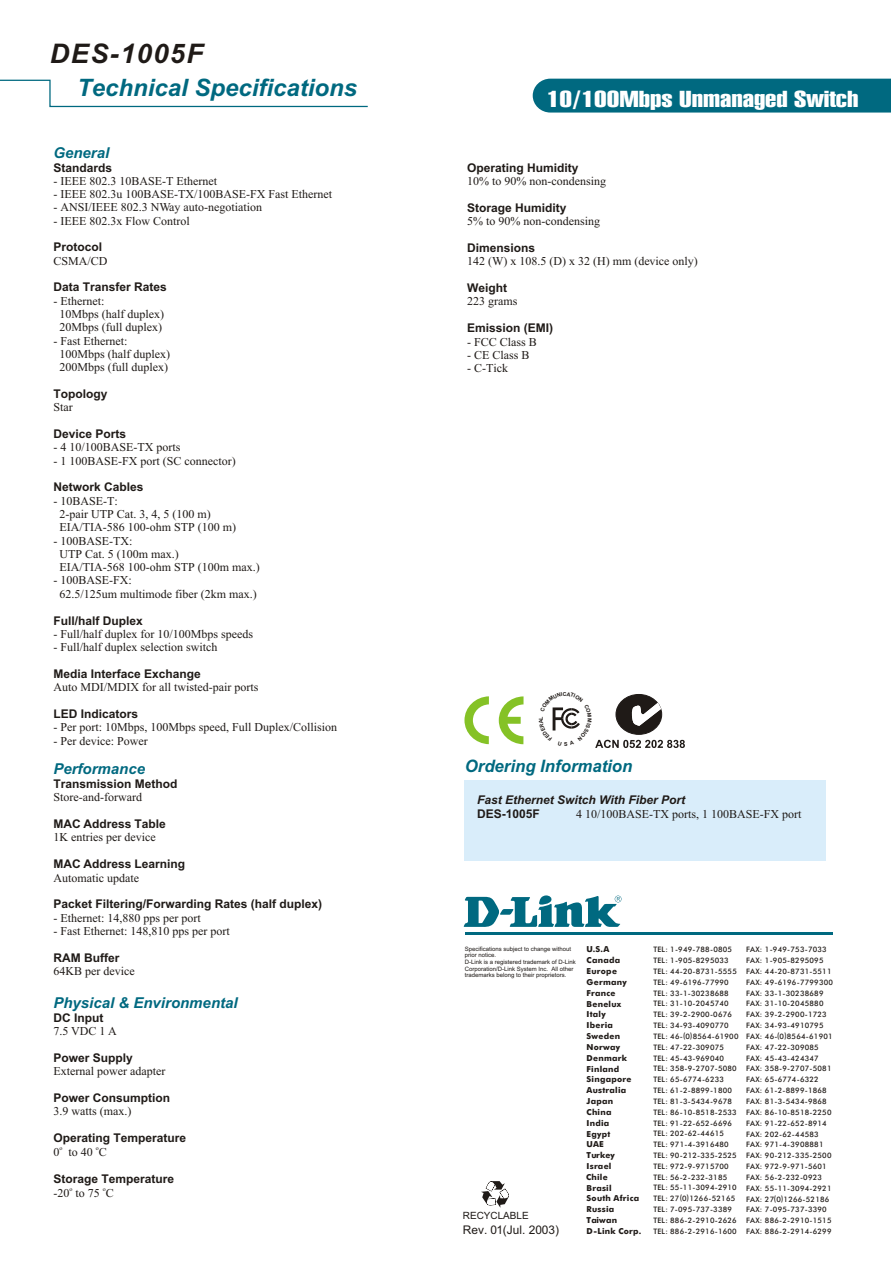
<style>
.page{position:relative;width:891px;height:1263px;background:#fff}
.page>*{position:absolute;margin:0;border:0;box-sizing:border-box;transform-origin:0 0}
.t1{font:italic 700 27px "Arial";letter-spacing:.055em;color:#1f1a17}
.t2{font:italic 700 24px "Arial";color:#006980}
.t3{font:22.5px "Swiss 911 X Cm BT";color:#fff;scale:1.48 1}
.t4{font:italic 700 17.1px "Arial";color:#006980}
.t5{font:italic 700 15px "Arial";color:#006980}
.t6{font:12px/13.4px "Times New Roman";color:#1f1a17}
.t7{font:700 12px "Arial";color:#1f1a17}
.t8{font:italic 700 12px "Arial";color:#1f1a17}
.t9{font:11.85px "Arial";color:#1f1a17}
.t10{font:9.9px "Arial";color:#1f1a17}
.t11{font:700 8.25px/10.8px "Futura Md BT";letter-spacing:.03em;color:#1f1a17}
.t12{font:7.5px/10.8px "Futura Md BT";letter-spacing:.03em;color:#1f1a17}
.t13{font:6px/6.8px "Arial";color:#1f1a17}
.t14{font:6px "Times New Roman";color:#1f1a17}
</style>
<div class="page">
<div style="left:464px;top:780px;width:362px;height:80px;background:#d9edfa"></div>
<svg style="left:481px;top:1181px;width:28px;height:27px"></svg>
<hr style="left:465px;top:932px;width:368px;height:3px;background:#006980">
<svg style="left:464px;top:895px;width:158px;height:32px"></svg>
<svg style="left:0;top:79px;width:368px;height:29px"></svg>
<svg style="left:532px;top:78px;width:359px;height:35px;background:#0b6f85"></svg>
<svg style="left:464px;top:696px;width:25px;height:48px"></svg>
<svg style="left:499px;top:696px;width:25px;height:48px"></svg>
<svg style="left:552px;top:694px;width:133px;height:54px"></svg>
<h1 class="t1" style="left:50px;top:43px;width:155px">DES-1005F</h1>
<h2 class="t2" style="left:77px;top:79px;width:282px">Technical Specifications</h2>
<h3 class="t5" style="left:53px;top:147px;width:57px">General</h3>
<h3 class="t7" style="left:53px;top:163px;width:60px">Standards</h3>
<h3 class="t6" style="left:53px;top:175px;width:165px">- IEEE 802.3 10BASE-T Ethernet</h3>
<h3 class="t6" style="left:53px;top:189px;width:280px">- IEEE 802.3u 100BASE-TX/100BASE-FX Fast Ethernet</h3>
<h3 class="t6" style="left:53px;top:202px;width:210px">- ANSI/IEEE 802.3 NWay auto-negotiation</h3>
<h3 class="t6" style="left:53px;top:215px;width:138px">- IEEE 802.3x Flow Control</h3>
<h3 class="t7" style="left:53px;top:243px;width:50px">Protocol</h3>
<h3 class="t6" style="left:53px;top:255px;width:56px">CSMA/CD</h3>
<h3 class="t7" style="left:53px;top:283px;width:115px">Data Transfer Rates</h3>
<h3 class="t6" style="left:59px;top:295px;width:106px;text-indent:-6px">- Ethernet:<br>10Mbps (half duplex)<br>20Mbps (full duplex)</h3>
<h3 class="t6" style="left:59px;top:335px;width:112px;text-indent:-6px">- Fast Ethernet:<br>100Mbps (half duplex)<br>200Mbps (full duplex)</h3>
<h3 class="t7" style="left:53px;top:389px;width:55px">Topology</h3>
<h3 class="t6" style="left:53px;top:402px;width:21px">Star</h3>
<h3 class="t7" style="left:53px;top:429px;width:74px">Device Ports</h3>
<h3 class="t6" style="left:53px;top:442px;width:128px">- 4 10/100BASE-TX ports</h3>
<h3 class="t6" style="left:53px;top:455px;width:184px">- 1 100BASE-FX port (SC connector)</h3>
<h3 class="t7" style="left:53px;top:483px;width:92px">Network Cables</h3>
<h3 class="t6" style="left:59px;top:495px;width:178px;text-indent:-6px">- 10BASE-T:<br>2-pair UTP Cat. 3, 4, 5 (100 m)<br>EIA/TIA-586 100-ohm STP (100 m)</h3>
<h3 class="t6" style="left:59px;top:535px;width:202px;text-indent:-6px">- 100BASE-TX:<br>UTP Cat. 5 (100m max.)<br>EIA/TIA-568 100-ohm STP (100m max.)</h3>
<h3 class="t6" style="left:59px;top:575px;width:199px;text-indent:-6px">- 100BASE-FX:<br>62.5/125um multimode fiber (2km max.)</h3>
<h3 class="t7" style="left:53px;top:616px;width:91px">Full/half Duplex</h3>
<h3 class="t6" style="left:53px;top:628px;width:201px">- Full/half duplex for 10/100Mbps speeds</h3>
<h3 class="t6" style="left:53px;top:642px;width:165px">- Full/half duplex selection switch</h3>
<h3 class="t7" style="left:53px;top:669px;width:149px">Media Interface Exchange</h3>
<h3 class="t6" style="left:53px;top:682px;width:206px">Auto MDI/MDIX for all twisted-pair ports</h3>
<h3 class="t7" style="left:53px;top:709px;width:86px">LED Indicators</h3>
<h3 class="t6" style="left:53px;top:722px;width:285px">- Per port: 10Mbps, 100Mbps speed, Full Duplex/Collision</h3>
<h3 class="t6" style="left:53px;top:735px;width:96px">- Per device: Power</h3>
<h3 class="t7" style="left:53px;top:779px;width:126px">Transmission Method</h3>
<h3 class="t6" style="left:53px;top:792px;width:90px">Store-and-forward</h3>
<h3 class="t7" style="left:53px;top:819px;width:114px">MAC Address Table</h3>
<h3 class="t6" style="left:53px;top:832px;width:104px">1K entries per device</h3>
<h3 class="t7" style="left:53px;top:860px;width:133px">MAC Address Learning</h3>
<h3 class="t6" style="left:53px;top:872px;width:87px">Automatic update</h3>
<h3 class="t7" style="left:53px;top:900px;width:270px">Packet Filtering/Forwarding Rates (half duplex)</h3>
<h3 class="t6" style="left:53px;top:912px;width:149px">- Ethernet: 14,880 pps per port</h3>
<h3 class="t6" style="left:53px;top:925px;width:178px">- Fast Ethernet: 148,810 pps per port</h3>
<h3 class="t7" style="left:53px;top:953px;width:67px">RAM Buffer</h3>
<h3 class="t6" style="left:53px;top:965px;width:83px">64KB per device</h3>
<h3 class="t7" style="left:53px;top:1013px;width:51px">DC Input</h3>
<h3 class="t6" style="left:53px;top:1026px;width:65px">7.5 VDC 1 A</h3>
<h3 class="t7" style="left:53px;top:1053px;width:81px">Power Supply</h3>
<h3 class="t6" style="left:53px;top:1066px;width:113px">External power adapter</h3>
<h3 class="t7" style="left:53px;top:1093px;width:118px">Power Consumption</h3>
<h3 class="t6" style="left:53px;top:1106px;width:79px">3.9 watts (max.)</h3>
<h3 class="t7" style="left:53px;top:1133px;width:134px">Operating Temperature</h3>
<p class="t14" style="left:59px;top:1146px;width:4px">o</p>
<p class="t14" style="left:96px;top:1146px;width:4px">o</p>
<h3 class="t6" style="left:53px;top:1146px;width:55px">0 to 40 C</h3>
<h3 class="t7" style="left:53px;top:1174px;width:122px">Storage Temperature</h3>
<p class="t14" style="left:69px;top:1187px;width:4px">o</p>
<p class="t14" style="left:103px;top:1187px;width:4px">o</p>
<h3 class="t6" style="left:53px;top:1187px;width:62px">-20 to 75 C</h3>
<h3 class="t5" style="left:53px;top:763px;width:93px">Performance</h3>
<h3 class="t5" style="left:53px;top:997px;width:186px">Physical &amp; Environmental</h3>
<h3 class="t3" style="left:547px;top:90px;width:212px">10/100Mbps Unmanaged Switch</h3>
<h3 class="t7" style="left:467px;top:163px;width:113px">Operating Humidity</h3>
<h3 class="t6" style="left:467px;top:176px;width:140px">10% to 90% non-condensing</h3>
<h3 class="t7" style="left:467px;top:203px;width:101px">Storage Humidity</h3>
<h3 class="t6" style="left:467px;top:216px;width:134px">5% to 90% non-condensing</h3>
<h3 class="t7" style="left:467px;top:243px;width:70px">Dimensions</h3>
<h3 class="t6" style="left:467px;top:256px;width:232px">142 (W) x 108.5 (D) x 32 (H) mm (device only)</h3>
<h3 class="t7" style="left:467px;top:283px;width:41px">Weight</h3>
<h3 class="t6" style="left:467px;top:296px;width:52px">223 grams</h3>
<h3 class="t7" style="left:467px;top:324px;width:88px">Emission (EMI)</h3>
<h3 class="t6" style="left:467px;top:336px;width:71px">- FCC Class B</h3>
<h3 class="t6" style="left:467px;top:349px;width:64px">- CE Class B</h3>
<h3 class="t6" style="left:467px;top:363px;width:42px">- C-Tick</h3>
<h3 class="t4" style="left:465px;top:759px;width:169px">Ordering Information</h3>
<h3 class="t8" style="left:477px;top:796px;width:210px">Fast Ethernet Switch With Fiber Port</h3>
<h3 class="t7" style="left:477px;top:809px;width:64px">DES-1005F</h3>
<h3 class="t6" style="left:576px;top:808px;width:227px">4 10/100BASE-TX ports, 1 100BASE-FX port</h3>
<p class="t13" style="left:465px;top:946px;width:113px">Specifications subject to change without prior notice.<br>D-Link is a registered trademark of D-Link Corporation/D-Link System Inc. All other trademarks belong to their proprietors.</p>
<p class="t12" style="left:746px;top:945px;width:88px">FAX: 1-949-753-7033<br>FAX: 1-905-8295095<br>FAX: 44-20-8731-5511<br>FAX: 49-6196-7799300<br>FAX: 33-1-30238689<br>FAX: 31-10-2045880<br>FAX: 39-2-2900-1723<br>FAX: 34-93-4910795<br>FAX: 46-( )</p>
<p class="t11" style="left:586px;top:945px;width:47px">U.S.A<br>Canada<br>Europe<br>Germany<br>France<br>Benelux<br>Italy<br>Iberia<br>Sweden<br>Norway<br>Denmark<br>Finland<br>Singapore<br>Australia<br>Japan<br>China<br>India<br>Egypt<br>UAE<br>Turkey<br>Israel<br>Chile</p>
<p class="t11" style="left:587px;top:1183px;width:56px">Brasil<br>South Africa<br>Russia<br>Taiwan<br>D-Link Corp.</p>
<p class="t12" style="left:653px;top:945px;width:87px">TEL: 1-949-788-0805<br>TEL: 1-905-8295033<br>TEL: 44-20-8731-5555<br>TEL: 49-6196-77990<br>TEL: 33-1-30238688<br>TEL: 31-10-2045740<br>TEL: 39-2-2900-0676<br>TEL: 34-93-4090770<br>TEL: 46-(0)8564-61900<br>TEL: 47-22-309075<br>TEL: 45-43-969040<br>TEL: 358-9-2707-5080<br>TEL: 65-6774-6233<br>TEL: 61-2-8899-1800<br>TEL: 81-3-5434-9678<br>TEL: 86-10-8518-2533<br>TEL: 91-22-652-6696<br>TEL: 202-62-44615<br>TEL: 971-4-3916480<br>TEL: 90-212-335-2525<br>TEL: 972-9-9715700<br>TEL: 56-2-232-3185<br>TEL: 55-11-3094-2910<br>TEL: 27 0 1266-52165</p>
<p class="t12" style="left:746px;top:1032px;width:88px;text-indent:33px">0 8564-61901<br>FAX: 47-22-309085<br>FAX: 45-43-424347<br>FAX: 358-9-2707-5081<br>FAX: 65-6774-6322<br>FAX: 61-2-8899-1868<br>FAX: 81-3-5434-9868<br>FAX: 86-10-8518-2250<br>FAX: 91-22-652-8914<br>FAX: 202-62-44583<br>FAX: 971-4-3908881<br>FAX: 90-212-335-2500<br>FAX: 972-9-971-5601<br>FAX: 56-2-232-0923<br>FAX: 55-11-3094-2921<br>FAX: 27( )</p>
<p class="t12" style="left:653px;top:1192px;width:80px;line-height:12px;text-indent:26px">( )<br>TEL: 7-095-737-3389</p>
<p class="t12" style="left:653px;top:1216px;width:85px">TEL: 886-2-2910-2626<br>TEL: 886-2-2916-1600</p>
<p class="t12" style="left:746px;top:1194px;width:87px;text-indent:30px">0 1266-52186<br>FAX: 7-095-737-3390<br>FAX: 886-2-2910-1515<br>FAX: 886-2-2914-6299</p>
<h3 class="t10" style="left:463px;top:1212px;width:67px">RECYCLABLE</h3>
<h3 class="t9" style="left:463px;top:1226px;width:98px">Rev. 01(Jul. 2003)</h3>
</div>
